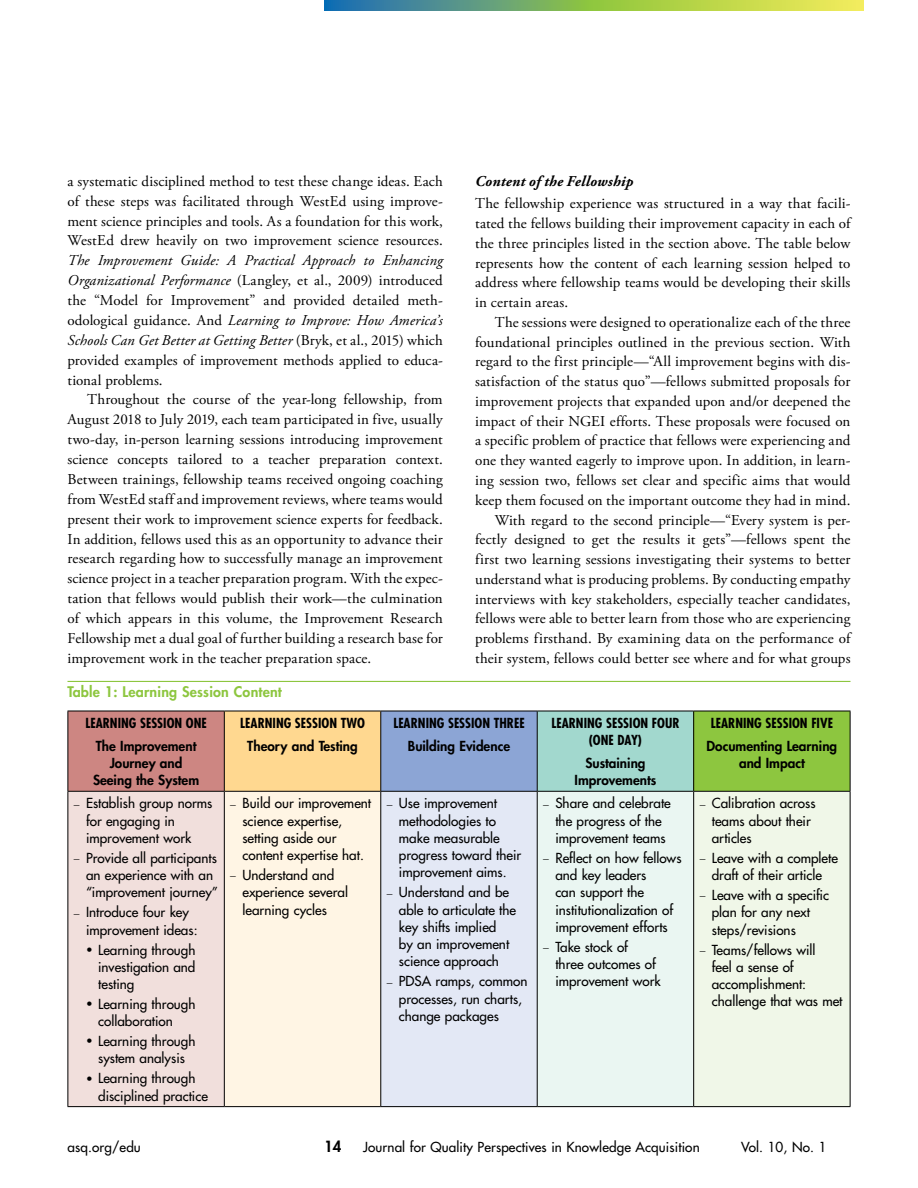
<style>
.page{position:relative;width:918px;height:1188px;background:#fff}
.page>*{position:absolute;margin:0;border:0;box-sizing:border-box;transform-origin:0 0}
.t1{font:15px/19.8px "Adobe Garamond Pro";letter-spacing:.005em;color:#000;text-align:justify}
.t2{font:italic 700 15px "Adobe Garamond Pro";letter-spacing:.015em;color:#000}
.t3{font:800 15px "Futura Std";color:#000}
.t4{font:800 14.25px "Futura Std";letter-spacing:.015em;color:#8dc63f}
.t5{font:500 13.5px/17.2px "Futura Std";color:#000}
.t6{font:800 13.5px/17.2px "Futura Std";color:#000;text-align:center}
.t7{font:700 condensed 13.5px/17.2px "Futura Std";color:#000;text-align:center}
.s1{font-style:italic}
.s2{font-family:"Adobe Garamond Pro";font-weight:400;font-size:11.55px}
.s3{font-size:11.55px}
</style>
<div class="page">
<svg style="left:324px;top:0;width:540px;height:11px;background:#8cb867"></svg>
<hr style="left:68px;top:681px;width:782px;height:1px;background:#8dc63f">
<div style="left:68px;top:711px;width:156px;height:80px;background:#cd8682"></div>
<div style="left:224px;top:711px;width:157px;height:80px;background:#ffd890"></div>
<div style="left:381px;top:711px;width:156px;height:80px;background:#8ca5d5"></div>
<div style="left:537px;top:711px;width:157px;height:80px;background:#a2d8ce"></div>
<div style="left:694px;top:711px;width:156px;height:80px;background:#8dc63f"></div>
<div style="left:68px;top:791px;width:156px;height:316px;background:#f1dfdc"></div>
<div style="left:224px;top:791px;width:157px;height:316px;background:#fff5e4"></div>
<div style="left:381px;top:791px;width:156px;height:316px;background:#e3e8f5"></div>
<div style="left:537px;top:791px;width:157px;height:316px;background:#eaf6f2"></div>
<div style="left:694px;top:791px;width:156px;height:316px;background:#f0f7e8"></div>
<hr style="left:694px;top:711px;width:157px;height:1px;background:#000">
<hr style="left:850px;top:711px;width:1px;height:80px;background:#000">
<hr style="left:694px;top:791px;width:157px;height:1px;background:#000">
<hr style="left:850px;top:792px;width:1px;height:314px;background:#000">
<hr style="left:68px;top:711px;width:156px;height:1px;background:#000">
<hr style="left:68px;top:711px;width:1px;height:80px;background:#000">
<hr style="left:224px;top:711px;width:157px;height:1px;background:#000">
<hr style="left:224px;top:711px;width:1px;height:80px;background:#000">
<hr style="left:381px;top:711px;width:156px;height:1px;background:#000">
<hr style="left:380px;top:711px;width:1px;height:80px;background:#000">
<hr style="left:537px;top:711px;width:157px;height:1px;background:#000">
<hr style="left:537px;top:711px;width:1px;height:80px;background:#000">
<hr style="left:693px;top:711px;width:1px;height:80px;background:#000">
<hr style="left:694px;top:1106px;width:157px;height:1px;background:#000">
<hr style="left:381px;top:791px;width:156px;height:1px;background:#000">
<hr style="left:381px;top:1106px;width:156px;height:1px;background:#000">
<hr style="left:224px;top:791px;width:157px;height:1px;background:#000">
<hr style="left:380px;top:792px;width:1px;height:314px;background:#000">
<hr style="left:224px;top:1106px;width:157px;height:1px;background:#000">
<hr style="left:68px;top:791px;width:156px;height:1px;background:#000">
<hr style="left:68px;top:792px;width:1px;height:314px;background:#000">
<hr style="left:224px;top:792px;width:1px;height:314px;background:#000">
<hr style="left:68px;top:1106px;width:156px;height:1px;background:#000">
<hr style="left:537px;top:791px;width:157px;height:1px;background:#000">
<hr style="left:537px;top:792px;width:1px;height:314px;background:#000">
<hr style="left:693px;top:792px;width:1px;height:314px;background:#000">
<hr style="left:537px;top:1106px;width:157px;height:1px;background:#000">
<p class="t1" style="left:68px;top:172px;width:377px">a systematic disciplined method to test these change ideas. Each of these steps was facilitated through WestEd using improve&shy;ment science principles and tools. As a foundation for this work, WestEd drew heavily on two improvement science resources.</p>
<p class="t1" style="left:68px;top:251px;width:377px"><span class="s1">The Improvement Guide: A Practical Approach to Enhancing Organizational Performance</span> (Langley, et al., 2009) introduced the “Model for Improvement” and provided detailed meth&shy;odological guidance. And <span class="s1">Learning to Improve: How America’s Schools Can Get Better at Getting Better</span> (Bryk, et al., 2015) which provided examples of improvement methods applied to educa&shy;tional problems.</p>
<p class="t1" style="left:68px;top:390px;width:377px;text-indent:20px">Throughout the course of the year-long fellowship, from August 2018 to July 2019, each team participated in five, usually two-day, in-person learning sessions introducing improvement science concepts tailored to a teacher preparation context.<br>Between trainings, fellowship teams received ongoing coaching from WestEd staff and improvement reviews, where teams would present their work to improvement science experts for feedback.<br>In addition, fellows used this as an opportunity to advance their research regarding how to successfully manage an improvement science project in a teacher preparation program. With the expec&shy;tation that fellows would publish their work—the culmination of which appears in this volume, the Improvement Research Fellowship met a dual goal of further building a research base for improvement work in the teacher preparation space.</p>
<p class="t2" style="left:475px;top:173px;width:160px">Content of the Fellowship</p>
<p class="t1" style="left:475px;top:194px;width:377px">The fellowship experience was structured in a way that facili&shy;tated the fellows building their improvement capacity in each of the three principles listed in the section above. The table below represents how the content of each learning session helped to address where fellowship teams would be developing their skills in certain areas.</p>
<p class="t1" style="left:475px;top:313px;width:377px;text-align:right">The sessions were designed to operationalize each of the three foundational principles outlined in the previous section. With regard to the first principle—“All improvement begins with dis&shy;satisfaction of the status quo”—fellows submitted proposals for improvement projects that expanded upon and/or deepened the impact of their NGEI efforts. These proposals were focused on a specific problem of practice that fellows were experiencing and one they wanted eagerly to improve upon. In addition, in learn&shy;ing session two, fellows set clear and specific aims that would keep them focused on the important outcome they had in mind.<br>With regard to the second principle—“Every system is per&shy;fectly designed to get the results it gets”—fellows spent the first two learning sessions investigating their systems to better understand what is producing problems. By conducting empathy interviews with key stakeholders, especially teacher candidates, fellows were able to better learn from those who are experiencing problems firsthand. By examining data on the performance of their system, fellows could better see where and for what groups</p>
<p class="t4" style="left:68px;top:683px;width:216px">Table 1: Learning Session Content</p>
<p class="t7" style="left:85px;top:715px;width:123px">LEARNING SESSION ONE</p>
<p class="t6" style="left:93px;top:737px;width:108px">The Improvement<br>Journey and<br>Seeing the System</p>
<p class="t7" style="left:240px;top:715px;width:126px">LEARNING SESSION TWO</p>
<p class="t6" style="left:247px;top:737px;width:112px">Theory and Testing</p>
<p class="t5" style="left:86px;top:795px;width:128px;text-indent:-12px"><span class="s2">–</span> Establish group norms for engaging in improvement work</p>
<p class="t5" style="left:86px;top:849px;width:133px;text-indent:-12px"><span class="s2">–</span> Provide all participants an experience with an “improvement journey”</p>
<p class="t5" style="left:86px;top:904px;width:113px;text-indent:-12px"><span class="s2">–</span> Introduce four key improvement ideas:</p>
<p class="t5" style="left:98px;top:941px;width:99px;text-align:justify;text-indent:-12px"><span class="s3">•</span> Learning through investigation and testing</p>
<p class="t5" style="left:98px;top:995px;width:99px;text-indent:-12px"><span class="s3">•</span> Learning through collaboration</p>
<p class="t5" style="left:86px;top:1033px;width:111px;text-align:center"><span class="s3">•</span> Learning through system analysis</p>
<p class="t5" style="left:98px;top:1070px;width:111px;text-indent:-12px"><span class="s3">•</span> Learning through disciplined practice</p>
<p class="t5" style="left:242px;top:795px;width:130px;text-indent:-12px"><span class="s2">–</span> Build our improvement science expertise, setting aside our content expertise hat.</p>
<p class="t5" style="left:242px;top:867px;width:107px;text-indent:-12px"><span class="s2">–</span> Understand and experience several learning cycles</p>
<p class="t7" style="left:393px;top:715px;width:133px">LEARNING SESSION THREE</p>
<p class="t6" style="left:408px;top:737px;width:104px">Building Evidence</p>
<p class="t5" style="left:399px;top:795px;width:124px;text-indent:-12px"><span class="s2">–</span> Use improvement methodologies to make measurable progress toward their improvement aims.</p>
<p class="t5" style="left:399px;top:884px;width:119px;text-indent:-12px"><span class="s2">–</span> Understand and be able to articulate the key shifts implied<br>by an improvement science approach</p>
<p class="t5" style="left:399px;top:973px;width:130px;text-indent:-12px"><span class="s2">–</span> PDSA ramps, common processes, run charts, change packages</p>
<p class="t7" style="left:551px;top:715px;width:130px">LEARNING SESSION FOUR (ONE DAY)</p>
<p class="t6" style="left:575px;top:754px;width:83px">Sustaining<br>Improvements</p>
<p class="t5" style="left:543px;top:795px;width:129px;text-align:center"><span class="s2">–</span> Share and celebrate the progress of the improvement teams</p>
<p class="t5" style="left:555px;top:849px;width:128px;text-indent:-12px"><span class="s2">–</span> Reflect on how fellows and key leaders<br>can support the institutionalization of improvement efforts</p>
<p class="t5" style="left:555px;top:938px;width:107px;text-indent:-12px"><span class="s2">–</span> Take stock of<br>three outcomes of improvement work</p>
<p class="t7" style="left:711px;top:715px;width:124px">LEARNING SESSION FIVE</p>
<p class="t6" style="left:707px;top:737px;width:132px">Documenting Learning and Impact</p>
<p class="t5" style="left:712px;top:795px;width:105px;text-indent:-12px"><span class="s2">–</span> Calibration across teams about their articles</p>
<p class="t5" style="left:700px;top:849px;width:140px;text-align:center"><span class="s2">–</span> Leave with a complete draft of their article</p>
<p class="t5" style="left:712px;top:887px;width:119px;text-indent:-12px"><span class="s2">–</span> Leave with a specific plan for any next steps/revisions</p>
<p class="t5" style="left:712px;top:941px;width:132px;text-indent:-12px"><span class="s2">–</span> Teams/fellows will<br>feel a sense of accomplishment: challenge that was met</p>
<p class="t5" style="left:67px;top:1138px;width:75px">asq.org/edu</p>
<p class="t3" style="left:324px;top:1137px;width:19px">14</p>
<p class="t5" style="left:363px;top:1138px;width:338px">Journal for Quality Perspectives in Knowledge Acquisition</p>
<p class="t5" style="left:741px;top:1138px;width:87px">Vol. 10, No. 1</p>
</div>
